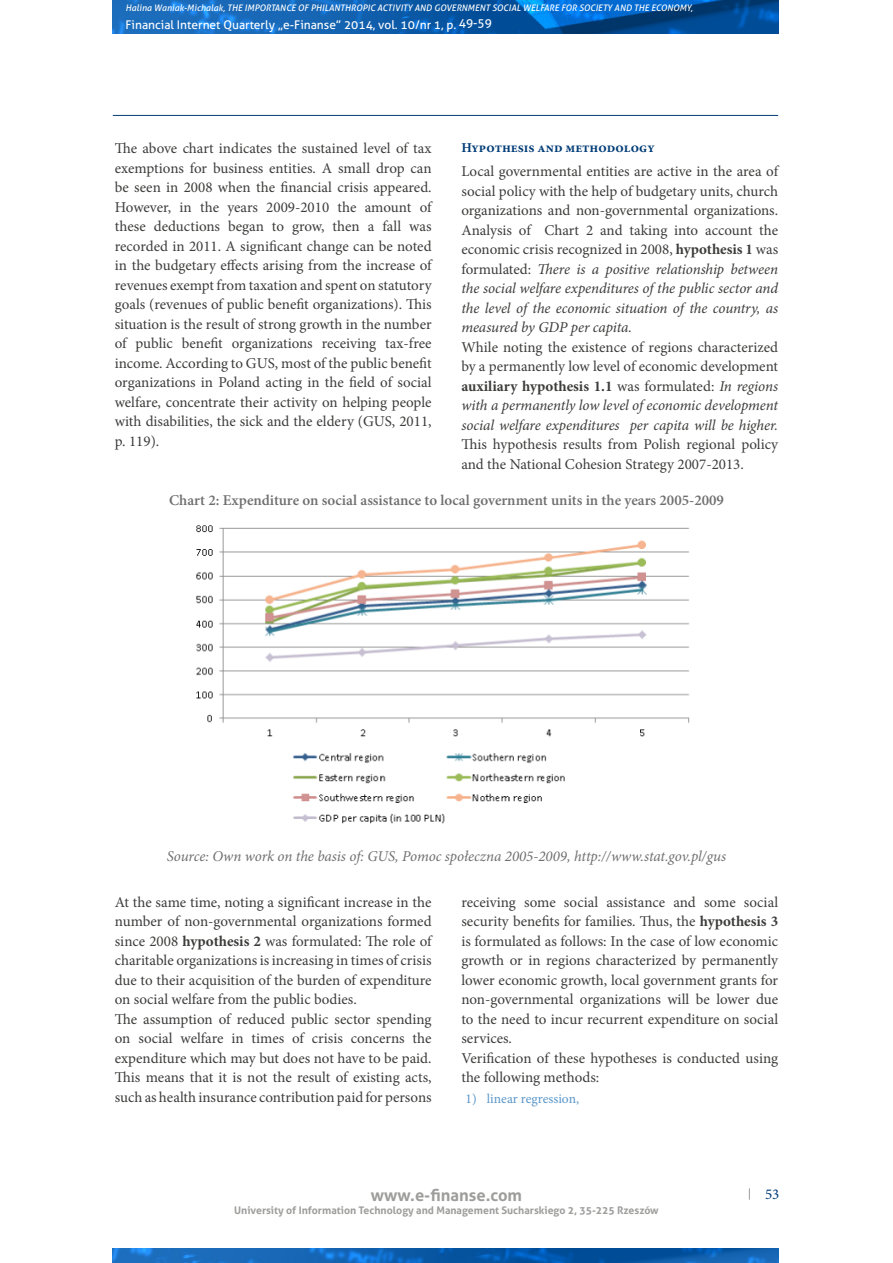
<style>
.page{position:relative;width:893px;height:1263px;background:#fff}
.page>*{position:absolute;margin:0;border:0;box-sizing:border-box;transform-origin:0 0}
.t1{font:700 16.5px "Aller";color:#9d9d9c}
.t2{font:15px/19.5px "Minion Pro";color:#3c3c3b;text-align:justify}
.t3{font:italic 15px "Minion Pro";letter-spacing:-.005em;color:#706f6f}
.t4{font:600 15px "Minion Pro";color:#706f6f}
.t5{font:15px "Minion Pro";color:#003c77}
.t6{font:700 13.5px "Minion Pro";color:#003c77}
.t7{font:13.5px "Minion Pro";color:#5a96c9}
.t8{font:12px "Aller";color:#fff}
.t9{font:700 10.5px "Aller";color:#9d9d9c}
.t10{font:italic 9px "Aller";color:#fff}
.s1{font-weight:700}
.s2{font-style:italic}
</style>
<div class="page">
<img style="left:113px;top:0;width:665px;height:33px">
<img style="left:113px;top:1248px;width:665px;height:15px">
<hr style="left:113px;top:115px;width:665px;height:1px;background:#003c77">
<img style="left:196px;top:525px;width:494px;height:299px">
<p class="t10" style="left:126px;top:2px;width:569px">Halina Waniak-Michalak, THE IMPORTANCE OF PHILANTHROPIC ACTIVITY AND GOVERNMENT SOCIAL WELFARE FOR SOCIETY AND THE ECONOMY,</p>
<p class="t8" style="left:459px;top:15px;width:35px">49-59</p>
<p class="t8" style="left:126px;top:17px;width:332px">Financial Internet Quarterly „e-Finanse” 2014, vol. 10/nr 1, p.</p>
<p class="t2" style="left:115px;top:139px;width:318px">The above chart indicates the sustained level of tax exemptions for business entities. A small drop can be seen in 2008 when the financial crisis appeared.<br>However, in the years 2009-2010 the amount of these deductions began to grow, then a fall was recorded in 2011. A significant change can be noted in the budgetary effects arising from the increase of revenues exempt from taxation and spent on statutory goals (revenues of public benefit organizations). This situation is the result of strong growth in the number of public benefit organizations receiving tax-free income. According to GUS, most of the public benefit organizations in Poland acting in the field of social welfare, concentrate their activity on helping people with disabilities, the sick and the eldery (GUS, 2011, p. 119).</p>
<p class="t6" style="left:461px;top:138px;width:195px">Hypothesis and methodology</p>
<p class="t2" style="left:461px;top:162px;width:318px">Local governmental entities are active in the area of social policy with the help of budgetary units, church organizations and non-governmental organizations.<br>Analysis of Chart 2 and taking into account the economic crisis recognized in 2008, <span class="s1">hypothesis 1</span> was formulated: <span class="s2">There is a positive relationship between the social welfare expenditures of the public sector and the level of the economic situation of the country, as measured by GDP per capita.</span></p>
<p class="t2" style="left:461px;top:337px;width:318px">While noting the existence of regions characterized by a permanently low level of economic development <span class="s1">auxiliary hypothesis 1.1</span> was formulated: <span class="s2">In regions with a permanently low level of economic development social welfare expenditures per capita will be higher.</span></p>
<p class="t2" style="left:461px;top:435px;width:318px">This hypothesis results from Polish regional policy and the National Cohesion Strategy 2007-2013.</p>
<p class="t4" style="left:169px;top:489px;width:556px">Chart 2: Expenditure on social assistance to local government units in the years 2005-2009</p>
<p class="t3" style="left:167px;top:846px;width:561px">Source: Own work on the basis of: GUS, Pomoc społeczna 2005-2009, http://www.stat.gov.pl/gus</p>
<p class="t2" style="left:115px;top:892px;width:318px;text-align:left">At the same time, noting a significant increase in the number of non-governmental organizations formed since 2008 <span class="s1">hypothesis 2</span> was formulated: The role of charitable organizations is increasing in times of crisis due to their acquisition of the burden of expenditure on social welfare from the public bodies.<br>The assumption of reduced public sector spending on social welfare in times of crisis concerns the expenditure which may but does not have to be paid.<br>This means that it is not the result of existing acts, such as health insurance contribution paid for persons</p>
<p class="t2" style="left:461px;top:892px;width:318px;text-align:left">receiving some social assistance and some social security benefits for families. Thus, the <span class="s1">hypothesis 3 </span>is formulated as follows: In the case of low economic growth or in regions characterized by permanently lower economic growth, local government grants for non-governmental organizations will be lower due to the need to incur recurrent expenditure on social services.<br>Verification of these hypotheses is conducted using the following methods:</p>
<p class="t7" style="left:466px;top:1090px;width:115px">1) linear regression,</p>
<p class="t1" style="left:371px;top:1184px;width:153px">www.e-finanse.com</p>
<p class="t9" style="left:234px;top:1204px;width:426px">University of Information Technology and Management Sucharskiego 2, 35-225 Rzeszów</p>
<p class="t5" style="left:765px;top:1184px;width:16px">53</p>
</div>
